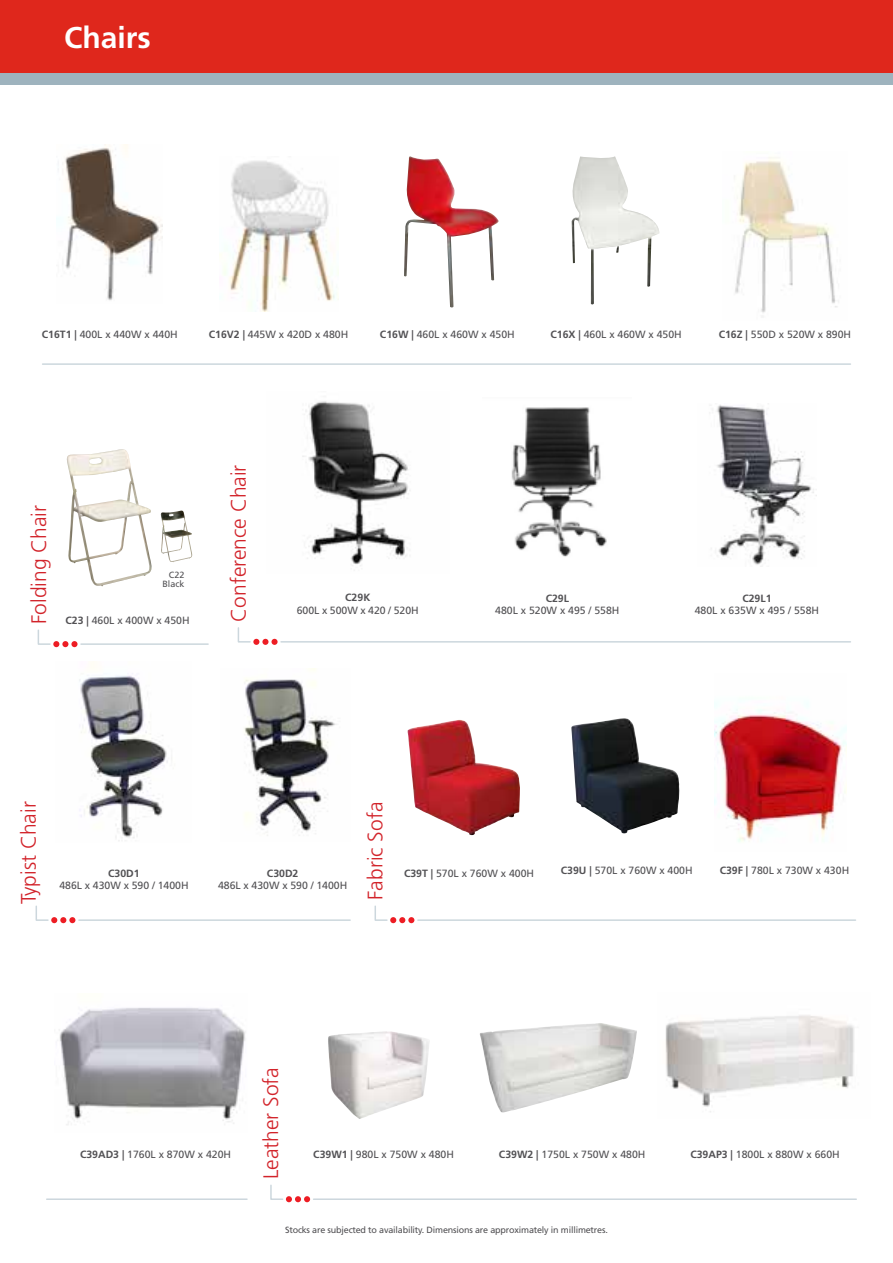
<style>
.page{position:relative;width:893px;height:1263px;background:#fff}
.page>*{position:absolute;margin:0;border:0;box-sizing:border-box;transform-origin:0 0}
.t1{font:700 30px "Frutiger LT Std";color:#fff}
.t2{font:300 21px "Frutiger LT Std";color:#d2232a}
.t3{font:10.5px "Frutiger LT Std";color:#525154}
.t4{font:700 10.5px "Frutiger LT Std";color:#525154}
.t5{font:9px "Frutiger LT Std";letter-spacing:-.02em;color:#525154}
.t6{font:9px/9px "Frutiger LT Std";color:#525154;text-align:right}
.s1{font-weight:700}
</style>
<div class="page">
<div style="left:0;top:0;width:893px;height:74px;background:#df271c"></div>
<div style="left:0;top:74px;width:893px;height:11px;background:#9eb3be"></div>
<img style="left:57px;top:145px;width:105px;height:156px">
<img style="left:219px;top:161px;width:116px;height:150px">
<img style="left:734px;top:157px;width:105px;height:160px">
<img style="left:404px;top:156px;width:95px;height:152px">
<img style="left:571px;top:156px;width:88px;height:149px">
<img style="left:160px;top:511px;width:33px;height:51px">
<img style="left:66px;top:449px;width:86px;height:137px">
<svg style="left:237px;top:627px;width:41px;height:18px"></svg>
<hr style="left:281px;top:641px;width:569px;height:2px;background:#ccd7dd">
<img style="left:302px;top:401px;width:107px;height:165px">
<img style="left:511px;top:407px;width:96px;height:150px">
<img style="left:711px;top:405px;width:103px;height:162px">
<hr style="left:43px;top:363px;width:807px;height:2px;background:#ccd7dd">
<svg style="left:37px;top:629px;width:41px;height:18px"></svg>
<hr style="left:81px;top:643px;width:127px;height:2px;background:#ccd7dd">
<img style="left:571px;top:718px;width:108px;height:115px">
<img style="left:715px;top:702px;width:132px;height:140px">
<img style="left:79px;top:673px;width:93px;height:168px">
<img style="left:244px;top:668px;width:93px;height:168px">
<svg style="left:35px;top:905px;width:40px;height:18px"></svg>
<svg style="left:374px;top:905px;width:40px;height:18px"></svg>
<hr style="left:79px;top:919px;width:271px;height:2px;background:#ccd7dd">
<hr style="left:418px;top:919px;width:437px;height:2px;background:#ccd7dd">
<img style="left:407px;top:720px;width:113px;height:115px">
<img style="left:59px;top:1007px;width:187px;height:118px">
<svg style="left:270px;top:1185px;width:40px;height:17px"></svg>
<hr style="left:47px;top:1198px;width:200px;height:2px;background:#ccd7dd">
<hr style="left:314px;top:1198px;width:542px;height:2px;background:#ccd7dd">
<img style="left:328px;top:1031px;width:58px;height:68px">
<img style="left:480px;top:1023px;width:120px;height:16px">
<img style="left:665px;top:1015px;width:189px;height:97px">
<h1 class="t1" style="left:64px;top:20px;width:88px">Chairs</h1>
<p class="t3" style="left:42px;top:328px;width:137px"><span class="s1">C16T1 |</span> 400L x 440W x 440H</p>
<p class="t3" style="left:209px;top:328px;width:141px"><span class="s1">C16V2 |</span> 445W x 420D x 480H</p>
<p class="t3" style="left:380px;top:328px;width:136px"><span class="s1">C16W |</span> 460L x 460W x 450H</p>
<p class="t3" style="left:550px;top:328px;width:133px"><span class="s1">C16X |</span> 460L x 460W x 450H</p>
<p class="t3" style="left:719px;top:328px;width:134px"><span class="s1">C16Z |</span> 550D x 520W x 890H</p>
<h2 class="t2" style="left:27px;top:624px;width:121px;rotate:-90deg">Folding Chair</h2>
<p class="t6" style="left:162px;top:570px;width:24px">C22<br>Black</p>
<p class="t3" style="left:65px;top:614px;width:126px"><span class="s1">C23 |</span> 460L x 400W x 450H</p>
<h2 class="t2" style="left:227px;top:622px;width:159px;rotate:-90deg">Conference Chair</h2>
<p class="t4" style="left:345px;top:591px;width:27px">C29K</p>
<p class="t3" style="left:297px;top:604px;width:124px">600L x 500W x 420 / 520H</p>
<p class="t4" style="left:546px;top:592px;width:25px">C29L</p>
<p class="t3" style="left:495px;top:604px;width:126px">480L x 520W x 495 / 558H</p>
<p class="t4" style="left:742px;top:592px;width:31px">C29L1</p>
<p class="t3" style="left:695px;top:604px;width:126px">480L x 635W x 495 / 558H</p>
<h2 class="t2" style="left:17px;top:904px;width:104px;rotate:-90deg">Typist Chair</h2>
<h2 class="t2" style="left:363px;top:900px;width:99px;rotate:-90deg">Fabric Sofa</h2>
<p class="t4" style="left:108px;top:867px;width:33px">C30D1</p>
<p class="t3" style="left:561px;top:864px;width:133px"><span class="s1">C39U |</span> 570L x 760W x 400H</p>
<p class="t3" style="left:720px;top:864px;width:131px"><span class="s1">C39F |</span> 780L x 730W x 430H</p>
<p class="t3" style="left:59px;top:879px;width:131px">486L x 430W x 590 / 1400H</p>
<p class="t3" style="left:404px;top:867px;width:132px"><span class="s1">C39T |</span> 570L x 760W x 400H</p>
<p class="t4" style="left:267px;top:867px;width:33px">C30D2</p>
<p class="t3" style="left:218px;top:879px;width:131px">486L x 430W x 590 / 1400H</p>
<p class="t3" style="left:80px;top:1148px;width:153px"><span class="s1">C39AD3 |</span> 1760L x 870W x 420H</p>
<h2 class="t2" style="left:259px;top:1179px;width:113px;rotate:-90deg">Leather Sofa</h2>
<p class="t3" style="left:313px;top:1148px;width:142px"><span class="s1">C39W1 |</span> 980L x 750W x 480H</p>
<p class="t3" style="left:499px;top:1148px;width:148px"><span class="s1">C39W2 |</span> 1750L x 750W x 480H</p>
<p class="t3" style="left:690px;top:1149px;width:151px"><span class="s1">C39AP3 |</span> 1800L x 880W x 660H</p>
<p class="t5" style="left:285px;top:1224px;width:324px">Stocks are subjected to availability. Dimensions are approximately in millimetres.</p>
</div>
